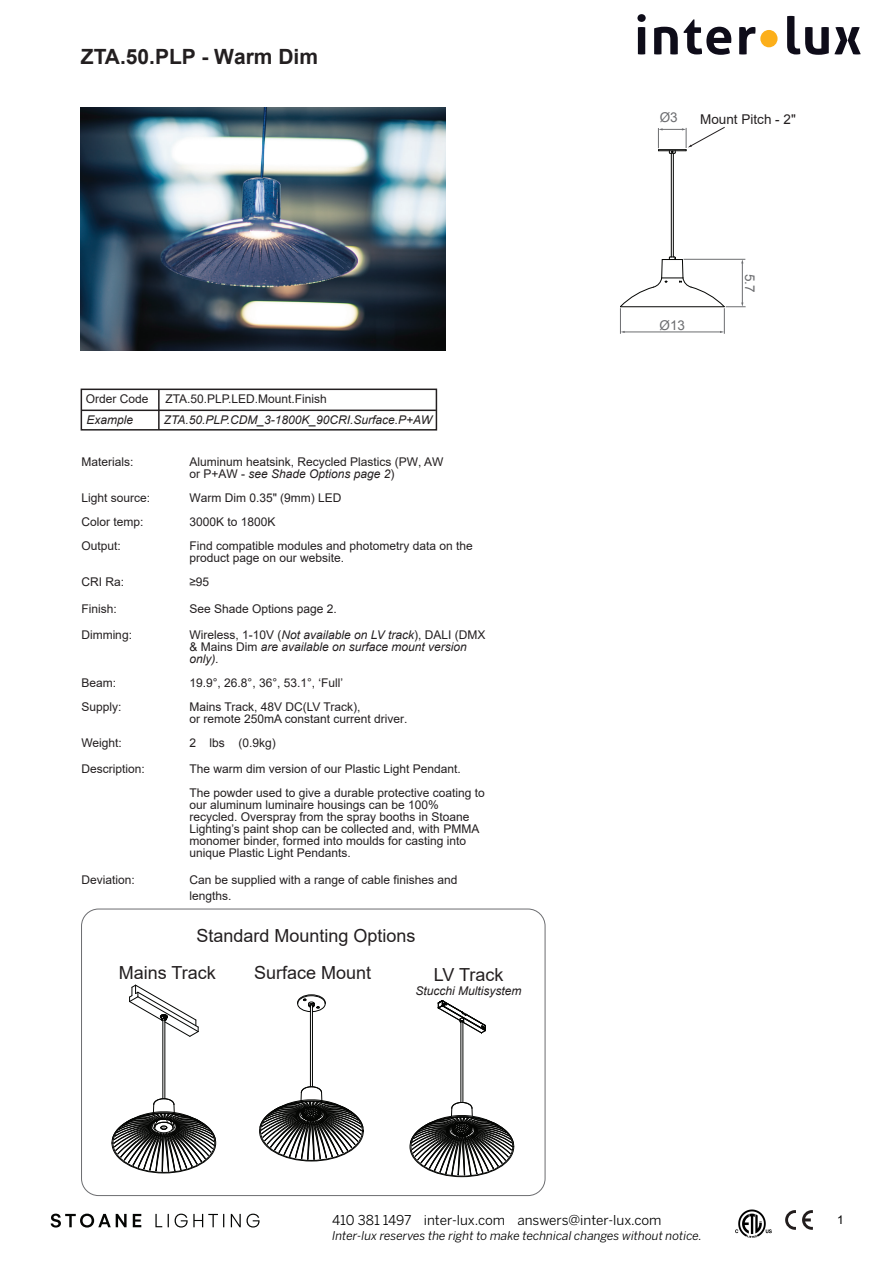
<style>
.page{position:relative;width:893px;height:1263px;background:#fff}
.page>*{position:absolute;margin:0;border:0;box-sizing:border-box;transform-origin:0 0}
.t1{font:700 21px "Arial";color:#231f20}
.t2{font:18px/36.2px "Arial";color:#231f20}
.t3{font:13.5px "Benton Sans";color:#000}
.t4{font:13.5px "Arial";color:#231f20}
.t5{font:13.5px "Arial";color:#6c6d70}
.t6{font:12px/24px "Arial";color:#231f20}
.t7{font:italic 12px/12px "Arial";color:#231f20}
.t8{font:italic 12px "Benton Sans";color:#000}
.t9{font:12px "Arial";color:#000}
.s1{font-style:italic}
.s2{font-style:normal}
</style>
<div class="page">
<img style="left:81px;top:107px;width:365px;height:244px">
<div style="left:81px;top:389px;width:356px;height:42px;border:2px solid #231f20"></div>
<hr style="left:81px;top:410px;width:355px;height:1px;background:#231f20">
<hr style="left:158px;top:389px;width:2px;height:41px;background:#231f20">
<hr style="left:310px;top:1005px;width:1px;height:82px;background:#040503">
<hr style="left:312px;top:1005px;width:1px;height:82px;background:#040503">
<svg style="left:297px;top:994px;width:29px;height:18px"></svg>
<svg style="left:259px;top:1086px;width:104px;height:74px"></svg>
<hr style="left:163px;top:1019px;width:1px;height:80px;background:#040503">
<hr style="left:165px;top:1019px;width:1px;height:80px;background:#040503">
<svg style="left:112px;top:1098px;width:104px;height:74px"></svg>
<svg style="left:129px;top:985px;width:70px;height:52px"></svg>
<hr style="left:461px;top:1022px;width:1px;height:80px;background:#040503">
<hr style="left:463px;top:1022px;width:1px;height:80px;background:#040503">
<svg style="left:410px;top:1102px;width:104px;height:95px"></svg>
<svg style="left:438px;top:1000px;width:48px;height:33px"></svg>
<div style="left:81px;top:909px;width:464px;height:287px;border:1px solid #6c6d70;border-radius:17px"></div>
<div style="left:760px;top:30px;width:17px;height:17px;background:#fcaf1a;border-radius:50%"></div>
<svg style="left:739px;top:27px;width:16px;height:27px"></svg>
<svg style="left:787px;top:16px;width:74px;height:39px"></svg>
<svg style="left:638px;top:27px;width:7px;height:27px"></svg>
<div style="left:637px;top:14px;width:9px;height:8px;background:#0e0c19;border-radius:50%"></div>
<svg style="left:654px;top:19px;width:77px;height:36px"></svg>
<svg style="left:785px;top:1210px;width:11px;height:20px"></svg>
<svg style="left:802px;top:1210px;width:11px;height:20px"></svg>
<svg style="left:51px;top:1213px;width:209px;height:14px"></svg>
<img style="left:735px;top:1209px;width:37px;height:29px">
<hr style="left:671px;top:153px;width:1px;height:104px;background:#040503">
<hr style="left:673px;top:153px;width:1px;height:104px;background:#040503">
<svg style="left:620px;top:256px;width:126px;height:78px"></svg>
<svg style="left:658px;top:127px;width:67px;height:27px"></svg>
<h1 class="t1" style="left:81px;top:43px;width:239px">ZTA.50.PLP - Warm Dim</h1>
<p class="t6" style="left:86px;top:386px;width:64px">Order Code</p>
<p class="t7" style="left:87px;top:414px;width:48px">Example</p>
<p class="t6" style="left:81px;top:450px;width:54px">Materials:</p>
<p class="t6" style="left:81px;top:486px;width:70px">Light source:<br>Color temp:<br>Output:</p>
<p class="t6" style="left:81px;top:570px;width:44px">CRI Ra:</p>
<p class="t6" style="left:81px;top:596px;width:37px">Finish:</p>
<p class="t6" style="left:81px;top:623px;width:52px">Dimming:</p>
<p class="t6" style="left:81px;top:671px;width:42px">Beam:<br>Supply:</p>
<p class="t6" style="left:81px;top:729px;width:65px;line-height:26.4px">Weight:<br>Description:</p>
<p class="t6" style="left:81px;top:868px;width:55px">Deviation:</p>
<p class="t6" style="left:165px;top:386px;width:163px">ZTA.50.PLP.LED.Mount.Finish</p>
<p class="t7" style="left:164px;top:414px;width:270px">ZTA.50.PLP.CDM_3-1800K_90CRI.Surface.P+AW</p>
<p class="t6" style="left:189px;top:456px;width:256px;line-height:12px">Aluminum heatsink, Recycled Plastics (PW, AW or P+AW - <span class="s1">see Shade Options page 2</span>)</p>
<p class="t6" style="left:189px;top:486px;width:285px">Warm Dim 0.35" (9mm) LED<br>3000K to 1800K<br>Find compatible modules and photometry data on the</p>
<p class="t6" style="left:189px;top:546px;width:156px">product page on our website. ≥95</p>
<p class="t6" style="left:189px;top:595px;width:298px;line-height:26.4px">See Shade Options page 2.<br>Wireless, 1-10V (<span class="s1">Not available on LV track</span>), DALI (DMX</p>
<p class="t7" style="left:189px;top:641px;width:279px"><span class="s2">&amp; Mains Dim</span> are available on surface mount version only).</p>
<p class="t6" style="left:189px;top:671px;width:173px">19.9°, 26.8°, 36°, 53.1°, ‘Full’<br>Mains Track, 48V DC(LV Track),</p>
<p class="t6" style="left:189px;top:707px;width:220px">or remote 250mA constant current driver.<br>2 lbs (0.9kg)</p>
<p class="t6" style="left:189px;top:757px;width:297px">The warm dim version of our Plastic Light Pendant.<br>The powder used to give a durable protective coating to</p>
<p class="t6" style="left:189px;top:799px;width:291px;line-height:12px">our aluminum luminaire housings can be 100% recycled. Overspray from the spray booths in Stoane Lighting’s paint shop can be collected and, with PMMA monomer binder, formed into moulds for casting into unique Plastic Light Pendants.</p>
<p class="t6" style="left:189px;top:873px;width:270px;line-height:15px">Can be supplied with a range of cable finishes and lengths.</p>
<h2 class="t2" style="left:119px;top:918px;width:298px;text-indent:78px">Standard Mounting Options<br>Mains Track</h2>
<h2 class="t2" style="left:254px;top:954px;width:119px">Surface Mount</h2>
<h2 class="t2" style="left:434px;top:956px;width:71px">LV Track</h2>
<p class="t7" style="left:416px;top:985px;width:108px">Stucchi Multisystem</p>
<p class="t5" style="left:660px;top:108px;width:20px">Ø3</p>
<p class="t4" style="left:700px;top:110px;width:97px">Mount Pitch - 2"</p>
<p class="t5" style="left:660px;top:316px;width:27px">Ø13</p>
<p class="t5" style="left:759px;top:273px;width:20px;rotate:90deg">5.7</p>
<p class="t3" style="left:332px;top:1212px;width:331px">410 381 1497 inter-lux.com answers@inter-lux.com</p>
<p class="t8" style="left:332px;top:1228px;width:371px">Inter-lux reserves the right to make technical changes without notice.</p>
<p class="t9" style="left:837px;top:1212px;width:8px">1</p>
</div>
